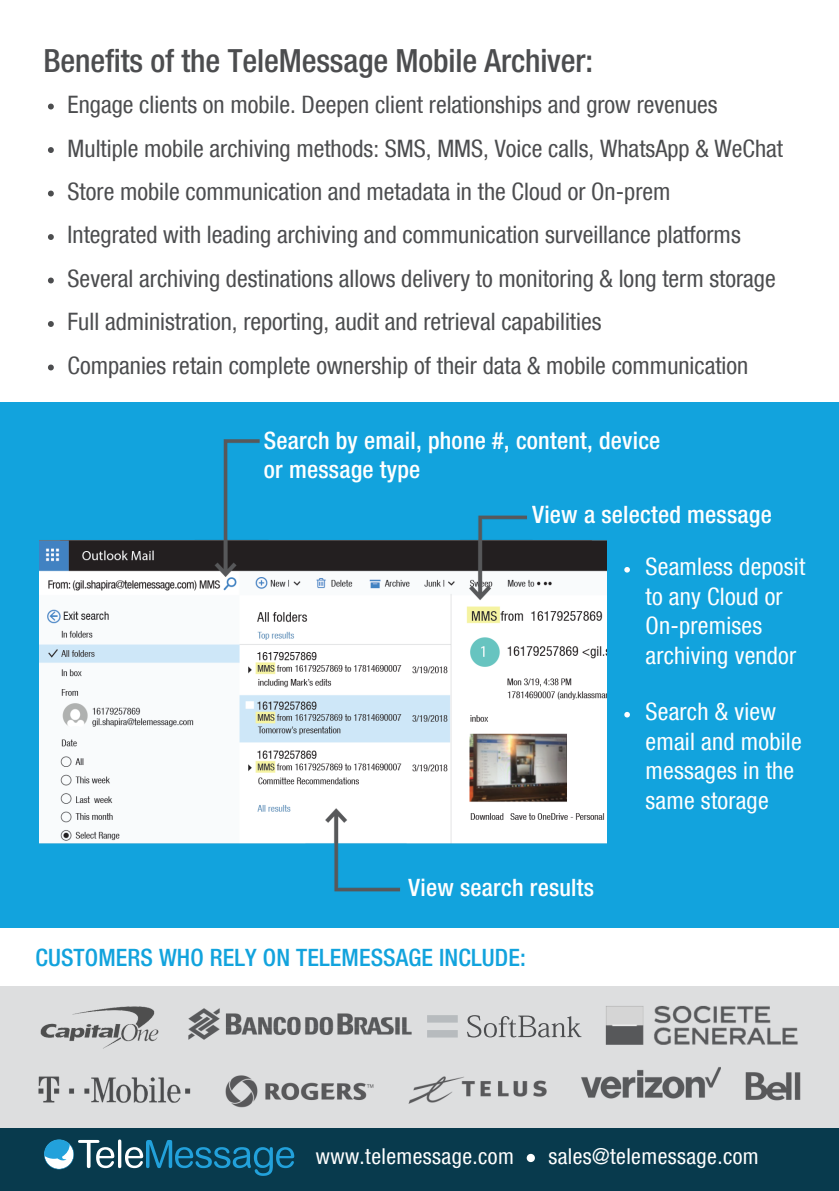
<style>
.page{position:relative;width:839px;height:1191px;background:#fff}
.page>*{position:absolute;margin:0;border:0;box-sizing:border-box;transform-origin:0 0}
.t1{font:500 condensed 32px "Helvetica Neue LT Com";letter-spacing:-.005em;color:#4c4d4f}
.t2{font:condensed 24px/43.4px "Helvetica Neue LT Com";color:#4c4d4f}
.t3{font:condensed 24px/29.4px "Helvetica Neue LT Com";letter-spacing:.01em;color:#fff}
.t4{font:500 condensed 24px/29.4px "Helvetica Neue LT Com";letter-spacing:.01em;color:#fff}
.t5{font:500 condensed 24px "Helvetica Neue LT Com";letter-spacing:.005em;color:#12a3dd}
.t6{font:condensed 21.8px "Helvetica Neue LT Com";letter-spacing:.02em;color:#fff}
</style>
<div class="page">
<svg style="left:48px;top:104px;width:6px;height:5px"></svg>
<svg style="left:48px;top:147px;width:6px;height:6px"></svg>
<svg style="left:48px;top:191px;width:6px;height:5px"></svg>
<svg style="left:48px;top:234px;width:6px;height:6px"></svg>
<svg style="left:48px;top:278px;width:6px;height:5px"></svg>
<svg style="left:48px;top:321px;width:6px;height:6px"></svg>
<svg style="left:48px;top:365px;width:6px;height:5px"></svg>
<div style="left:0;top:403px;width:838px;height:525px;background:#12a3dd"></div>
<img style="left:40px;top:439px;width:566px;height:452px">
<div style="left:0;top:1119px;width:838px;height:72px;background:#083a4d"></div>
<svg style="left:44px;top:1139px;width:250px;height:37px"></svg>
<svg style="left:526px;top:1154px;width:9px;height:8px"></svg>
<div style="left:0;top:987px;width:838px;height:141px;background:#dddedf"></div>
<img style="left:745px;top:1072px;width:56px;height:29px">
<img style="left:408px;top:1076px;width:139px;height:28px">
<img style="left:225px;top:1075px;width:149px;height:33px">
<img style="left:605px;top:1005px;width:193px;height:40px">
<img style="left:188px;top:1008px;width:224px;height:32px">
<img style="left:581px;top:1067px;width:139px;height:32px">
<svg style="left:467px;top:1015px;width:114px;height:23px"></svg>
<svg style="left:427px;top:1015px;width:30px;height:23px"></svg>
<img style="left:40px;top:1006px;width:119px;height:43px">
<img style="left:38px;top:1076px;width:153px;height:27px">
<svg style="left:624px;top:567px;width:6px;height:6px"></svg>
<svg style="left:624px;top:712px;width:6px;height:6px"></svg>
<h1 class="t1" style="left:43px;top:49px;width:551px">Benefits of the TeleMessage Mobile Archiver:</h1>
<p class="t2" style="left:68px;top:86px;width:716px">Engage clients on mobile. Deepen client relationships and grow revenues Multiple mobile archiving methods: SMS, MMS, Voice calls, WhatsApp &amp; WeChat Store mobile communication and metadata in the Cloud or On-prem<br>Integrated with leading archiving and communication surveillance platforms Several archiving destinations allows delivery to monitoring &amp; long term storage Full administration, reporting, audit and retrieval capabilities<br>Companies retain complete ownership of their data &amp; mobile communication</p>
<p class="t4" style="left:264px;top:429px;width:398px">Search by email, phone #, content, device or message type</p>
<p class="t4" style="left:532px;top:503px;width:241px">View a selected message</p>
<p class="t4" style="left:408px;top:876px;width:187px">View search results</p>
<p class="t5" style="left:35px;top:949px;width:492px">CUSTOMERS WHO RELY ON TELEMESSAGE INCLUDE:</p>
<p class="t3" style="left:645px;top:556px;width:161px">Seamless deposit to any Cloud or<br>On-premises archiving vendor</p>
<p class="t3" style="left:645px;top:700px;width:158px">Search &amp; view email and mobile messages in the same storage</p>
<p class="t6" style="left:316px;top:1148px;width:199px">www.telemessage.com</p>
<p class="t6" style="left:548px;top:1148px;width:212px">sales@telemessage.com</p>
</div>
